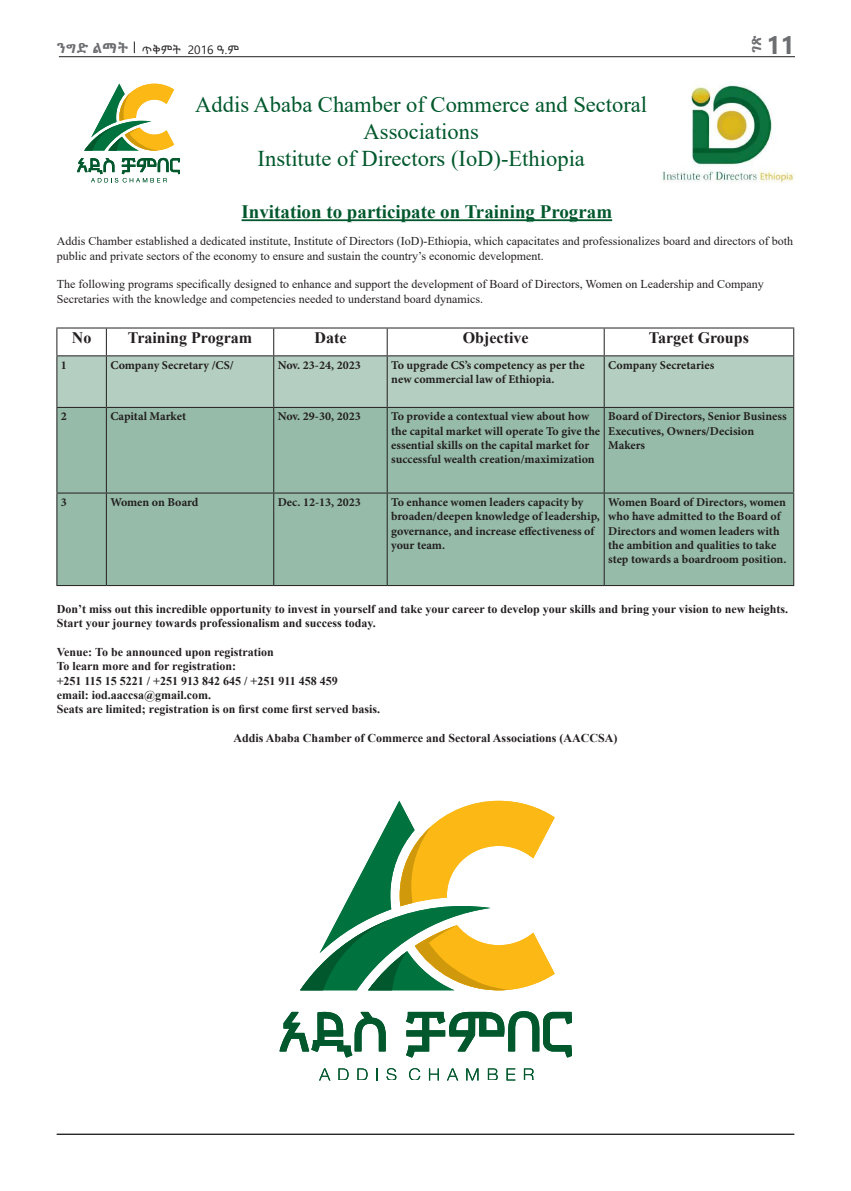
<style>
.page{position:relative;width:851px;height:1191px;background:#fff}
.page>*{position:absolute;margin:0;border:0;box-sizing:border-box;transform-origin:0 0}
.t1{font:700 25px "Ebrima";color:#6d6e71}
.t2{font:22.5px/27px "Times New Roman";color:#00582c;text-align:center}
.t3{font:700 19px "Times New Roman";color:#00582c}
.t4{font:700 16px "Times New Roman";color:#231f20}
.t5{font:700 14px "Ebrima";color:#6d6e71}
.t6{font:700 12px/14.4px "Minion Pro";color:#231f20}
.t7{font:700 12px/14.4px "Times New Roman";color:#231f20}
.t8{font:12px/14.4px "Times New Roman";color:#231f20}
.t9{font:12px "Ebrima";color:#231f20}
.s1{font-weight:700;font-size:14px;color:#6d6e71}
</style>
<div class="page">
<hr style="left:59px;top:56px;width:735px;height:1px;background:#231f20">
<hr style="left:57px;top:1133px;width:737px;height:1px;background:#231f20">
<div style="left:57px;top:408px;width:736px;height:177px;background:#96bba9"></div>
<hr style="left:56px;top:327px;width:50px;height:1px;background:#231f20">
<hr style="left:106px;top:327px;width:168px;height:1px;background:#231f20">
<hr style="left:274px;top:327px;width:113px;height:1px;background:#231f20">
<hr style="left:387px;top:327px;width:217px;height:1px;background:#231f20">
<hr style="left:604px;top:327px;width:190px;height:1px;background:#231f20">
<svg style="left:56px;top:328px;width:738px;height:79px"></svg>
<hr style="left:56px;top:355px;width:50px;height:1px;background:#231f20">
<hr style="left:56px;top:356px;width:1px;height:51px;background:#231f20">
<hr style="left:106px;top:355px;width:168px;height:1px;background:#231f20">
<hr style="left:106px;top:356px;width:1px;height:51px;background:#231f20">
<hr style="left:274px;top:355px;width:113px;height:1px;background:#231f20">
<hr style="left:273px;top:356px;width:1px;height:51px;background:#231f20">
<hr style="left:387px;top:355px;width:217px;height:1px;background:#231f20">
<hr style="left:386px;top:356px;width:1px;height:51px;background:#231f20">
<hr style="left:604px;top:355px;width:190px;height:1px;background:#231f20">
<hr style="left:603px;top:356px;width:1px;height:51px;background:#231f20">
<hr style="left:793px;top:356px;width:1px;height:51px;background:#231f20">
<hr style="left:56px;top:492px;width:50px;height:1px;background:#231f20">
<hr style="left:56px;top:493px;width:1px;height:92px;background:#231f20">
<hr style="left:56px;top:585px;width:50px;height:1px;background:#231f20">
<hr style="left:106px;top:492px;width:168px;height:1px;background:#231f20">
<hr style="left:106px;top:493px;width:1px;height:92px;background:#231f20">
<hr style="left:106px;top:585px;width:168px;height:1px;background:#231f20">
<hr style="left:274px;top:492px;width:113px;height:1px;background:#231f20">
<hr style="left:273px;top:493px;width:1px;height:92px;background:#231f20">
<hr style="left:274px;top:585px;width:113px;height:1px;background:#231f20">
<hr style="left:387px;top:492px;width:217px;height:1px;background:#231f20">
<hr style="left:386px;top:493px;width:1px;height:92px;background:#231f20">
<hr style="left:387px;top:585px;width:217px;height:1px;background:#231f20">
<hr style="left:604px;top:492px;width:190px;height:1px;background:#231f20">
<hr style="left:603px;top:493px;width:1px;height:92px;background:#231f20">
<hr style="left:793px;top:493px;width:1px;height:92px;background:#231f20">
<hr style="left:604px;top:585px;width:190px;height:1px;background:#231f20">
<hr style="left:56px;top:407px;width:50px;height:1px;background:#231f20">
<hr style="left:56px;top:408px;width:1px;height:84px;background:#231f20">
<hr style="left:106px;top:407px;width:168px;height:1px;background:#231f20">
<hr style="left:106px;top:408px;width:1px;height:84px;background:#231f20">
<hr style="left:274px;top:407px;width:113px;height:1px;background:#231f20">
<hr style="left:273px;top:408px;width:1px;height:84px;background:#231f20">
<hr style="left:387px;top:407px;width:217px;height:1px;background:#231f20">
<hr style="left:386px;top:408px;width:1px;height:84px;background:#231f20">
<hr style="left:604px;top:407px;width:190px;height:1px;background:#231f20">
<hr style="left:603px;top:408px;width:1px;height:84px;background:#231f20">
<hr style="left:793px;top:408px;width:1px;height:84px;background:#231f20">
<svg style="left:84px;top:84px;width:90px;height:66px"></svg>
<svg style="left:77px;top:158px;width:103px;height:24px"></svg>
<svg style="left:300px;top:801px;width:254px;height:189px"></svg>
<svg style="left:319px;top:1068px;width:11px;height:12px"></svg>
<svg style="left:338px;top:1068px;width:10px;height:11px"></svg>
<svg style="left:357px;top:1068px;width:10px;height:11px"></svg>
<svg style="left:376px;top:1068px;width:1px;height:12px"></svg>
<svg style="left:386px;top:1068px;width:10px;height:11px"></svg>
<svg style="left:409px;top:1068px;width:11px;height:11px"></svg>
<svg style="left:429px;top:1068px;width:10px;height:12px"></svg>
<svg style="left:447px;top:1068px;width:11px;height:12px"></svg>
<svg style="left:466px;top:1068px;width:12px;height:12px"></svg>
<svg style="left:488px;top:1068px;width:9px;height:11px"></svg>
<svg style="left:506px;top:1068px;width:9px;height:12px"></svg>
<svg style="left:524px;top:1068px;width:9px;height:11px"></svg>
<svg style="left:279px;top:1011px;width:292px;height:46px"></svg>
<img style="left:662px;top:82px;width:132px;height:100px">
<hr style="left:241px;top:219px;width:371px;height:2px;background:#00582c">
<p class="t9" style="left:56px;top:40px;width:184px"><span class="s1">ንግድ ልማት</span> ጥቅምት 2016 ዓ.ም</p>
<p class="t5" style="left:745px;top:53px;width:20px;rotate:-90deg">ገጽ</p>
<h1 class="t1" style="left:766px;top:25px;width:30px">11</h1>
<h2 class="t2" style="left:195px;top:90px;width:453px">Addis Ababa Chamber of Commerce and Sectoral<br>Associations<br>Institute of Directors (IoD)-Ethiopia</h2>
<h3 class="t3" style="left:241px;top:198px;width:372px">Invitation to participate on Training Program</h3>
<p class="t8" style="left:57px;top:233px;width:737px">Addis Chamber established a dedicated institute, Institute of Directors (IoD)-Ethiopia, which capacitates and professionalizes board and directors of both public and private sectors of the economy to ensure and sustain the country’s economic development.</p>
<p class="t8" style="left:57px;top:277px;width:708px">The following programs specifically designed to enhance and support the development of Board of Directors, Women on Leadership and Company<br>Secretaries with the knowledge and competencies needed to understand board dynamics.</p>
<h3 class="t4" style="left:72px;top:326px;width:21px">No</h3>
<h3 class="t4" style="left:128px;top:326px;width:126px">Training Program</h3>
<h3 class="t4" style="left:314px;top:326px;width:33px">Date</h3>
<h3 class="t4" style="left:462px;top:326px;width:67px">Objective</h3>
<h3 class="t4" style="left:648px;top:326px;width:102px">Target Groups</h3>
<p class="t6" style="left:61px;top:357px;width:7px">1</p>
<p class="t6" style="left:110px;top:357px;width:125px">Company Secretary /CS/</p>
<p class="t6" style="left:278px;top:357px;width:84px">Nov. 23-24, 2023</p>
<p class="t6" style="left:391px;top:357px;width:195px">To upgrade CS’s competency as per the new commercial law of Ethiopia.</p>
<p class="t6" style="left:608px;top:357px;width:108px">Company Secretaries</p>
<p class="t6" style="left:61px;top:409px;width:7px">2</p>
<p class="t6" style="left:110px;top:409px;width:77px">Capital Market</p>
<p class="t6" style="left:278px;top:409px;width:84px">Nov. 29-30, 2023</p>
<p class="t6" style="left:391px;top:409px;width:210px">To provide a contextual view about how the capital market will operate To give the essential skills on the capital market for successful wealth creation/maximization</p>
<p class="t6" style="left:608px;top:409px;width:180px">Board of Directors, Senior Business<br>Executives, Owners/Decision<br>Makers</p>
<p class="t6" style="left:61px;top:494px;width:7px">3</p>
<p class="t6" style="left:110px;top:494px;width:90px">Women on Board</p>
<p class="t6" style="left:278px;top:494px;width:85px">Dec. 12-13, 2023</p>
<p class="t6" style="left:391px;top:494px;width:210px">To enhance women leaders capacity by broaden/deepen knowledge of leadership, governance, and increase effectiveness of your team.</p>
<p class="t6" style="left:608px;top:494px;width:180px">Women Board of Directors, women who have admitted to the Board of Directors and women leaders with the ambition and qualities to take step towards a boardroom position.</p>
<p class="t7" style="left:57px;top:601px;width:733px">Don’t miss out this incredible opportunity to invest in yourself and take your career to develop your skills and bring your vision to new heights.<br>Start your journey towards professionalism and success today.</p>
<p class="t7" style="left:57px;top:644px;width:325px">Venue: To be announced upon registration<br>To learn more and for registration:<br>+251 115 15 5221 / +251 913 842 645 / +251 911 458 459<br>email: iod.aaccsa@gmail.com.<br>Seats are limited; registration is on first come first served basis.</p>
<p class="t7" style="left:233px;top:730px;width:385px">Addis Ababa Chamber of Commerce and Sectoral Associations (AACCSA)</p>
</div>
